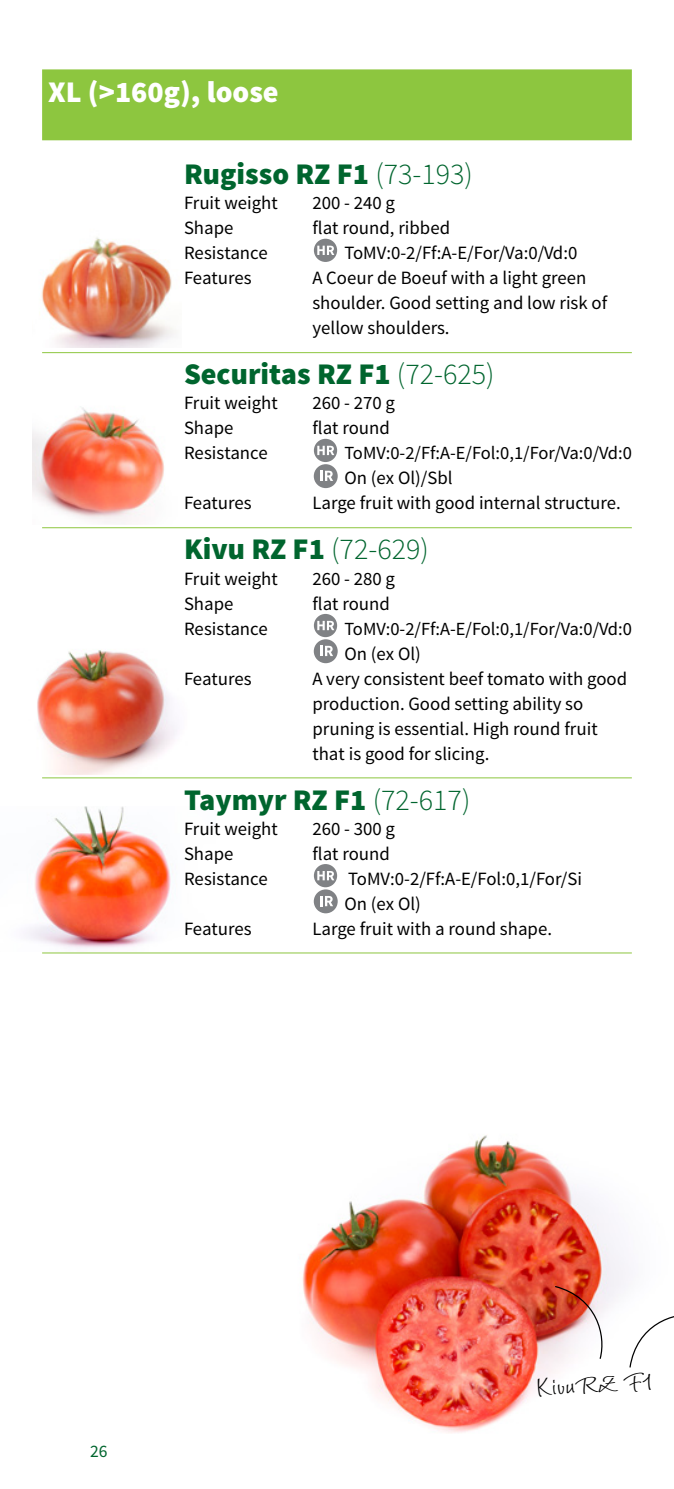
<style>
.page{position:relative;width:674px;height:1489px;background:#fff}
.page>*{position:absolute;margin:0;border:0;box-sizing:border-box;transform-origin:0 0}
.t1{font:900 30px "Source Sans Pro";color:#00652e}
.t2{font:900 30px "Source Sans Pro";color:#fff}
.t3{font:22.5px "Wiesbaden Swing Com";color:#000}
.t4{font:18.75px/25px "Source Sans Pro";color:#000}
.t5{font:18.5px "Source Sans Pro";letter-spacing:-.005em;color:#000}
.t6{font:17.5px "Source Sans Pro";color:#00652e}
.s1{font-weight:300}
</style>
<div class="page">
<img style="left:302px;top:1134px;width:328px;height:299px">
<img style="left:25px;top:806px;width:147px;height:142px">
<img style="left:37px;top:650px;width:140px;height:125px">
<div style="left:42px;top:69px;width:589px;height:71px;background:#8dc63f"></div>
<hr style="left:42px;top:352px;width:589px;height:1px;background:#8dc63f">
<hr style="left:42px;top:527px;width:589px;height:1px;background:#8dc63f">
<hr style="left:42px;top:777px;width:589px;height:1px;background:#8dc63f">
<hr style="left:42px;top:952px;width:589px;height:1px;background:#8dc63f">
<div style="left:314px;top:239px;width:23px;height:23px;background:#808285;border-radius:50%"></div>
<svg style="left:317px;top:246px;width:17px;height:9px"></svg>
<div style="left:314px;top:439px;width:23px;height:23px;background:#808285;border-radius:50%"></div>
<svg style="left:317px;top:446px;width:17px;height:9px"></svg>
<div style="left:313px;top:464px;width:24px;height:24px;background:#808285;border-radius:50%"></div>
<svg style="left:320px;top:470px;width:13px;height:11px"></svg>
<div style="left:314px;top:614px;width:23px;height:23px;background:#808285;border-radius:50%"></div>
<svg style="left:317px;top:621px;width:17px;height:9px"></svg>
<div style="left:313px;top:639px;width:24px;height:24px;background:#808285;border-radius:50%"></div>
<svg style="left:320px;top:645px;width:13px;height:11px"></svg>
<div style="left:314px;top:864px;width:23px;height:23px;background:#808285;border-radius:50%"></div>
<svg style="left:317px;top:871px;width:17px;height:9px"></svg>
<div style="left:313px;top:889px;width:24px;height:24px;background:#808285;border-radius:50%"></div>
<svg style="left:320px;top:896px;width:13px;height:10px"></svg>
<img style="left:33px;top:406px;width:131px;height:116px">
<img style="left:41px;top:237px;width:135px;height:111px">
<svg style="left:628px;top:1311px;width:45px;height:57px"></svg>
<img style="left:553px;top:1284px;width:53px;height:75px">
<h1 class="t2" style="left:48px;top:73px;width:232px">XL (&gt;160g), loose</h1>
<h1 class="t1" style="left:184px;top:155px;width:290px">Rugisso RZ F1 <span class="s1">(73-193)</span></h1>
<p class="t4" style="left:184px;top:191px;width:95px">Fruit weight</p>
<p class="t4" style="left:312px;top:191px;width:84px">200 - 240 g</p>
<p class="t4" style="left:184px;top:216px;width:51px">Shape</p>
<p class="t4" style="left:312px;top:216px;width:139px">flat round, ribbed</p>
<p class="t4" style="left:184px;top:241px;width:85px">Resistance</p>
<p class="t4" style="left:344px;top:241px;width:234px">ToMV:0-2/Ff:A-E/For/Va:0/Vd:0</p>
<p class="t4" style="left:184px;top:266px;width:69px">Features</p>
<p class="t4" style="left:312px;top:266px;width:296px">A Coeur de Boeuf with a light green shoulder. Good setting and low risk of yellow shoulders.</p>
<h1 class="t1" style="left:184px;top:355px;width:312px">Securitas RZ F1 <span class="s1">(72-625)</span></h1>
<p class="t4" style="left:184px;top:391px;width:95px">Fruit weight</p>
<p class="t4" style="left:312px;top:391px;width:84px">260 - 270 g</p>
<p class="t4" style="left:184px;top:416px;width:51px">Shape</p>
<p class="t4" style="left:312px;top:416px;width:79px">flat round</p>
<p class="t4" style="left:184px;top:441px;width:85px">Resistance</p>
<p class="t5" style="left:344px;top:442px;width:289px">ToMV:0-2/Ff:A-E/Fol:0,1/For/Va:0/Vd:0</p>
<p class="t4" style="left:344px;top:466px;width:110px">On (ex Ol)/Sbl</p>
<p class="t4" style="left:184px;top:491px;width:69px">Features</p>
<p class="t4" style="left:312px;top:491px;width:310px">Large fruit with good internal structure.</p>
<h1 class="t1" style="left:184px;top:530px;width:246px">Kivu RZ F1 <span class="s1">(72-629)</span></h1>
<p class="t4" style="left:184px;top:566px;width:95px">Fruit weight</p>
<p class="t4" style="left:312px;top:566px;width:84px">260 - 280 g</p>
<p class="t4" style="left:184px;top:591px;width:51px">Shape</p>
<p class="t4" style="left:312px;top:591px;width:79px">flat round</p>
<p class="t4" style="left:184px;top:616px;width:85px">Resistance</p>
<p class="t5" style="left:344px;top:617px;width:289px">ToMV:0-2/Ff:A-E/Fol:0,1/For/Va:0/Vd:0</p>
<p class="t4" style="left:344px;top:641px;width:78px">On (ex Ol)</p>
<p class="t4" style="left:184px;top:666px;width:69px">Features</p>
<p class="t4" style="left:312px;top:666px;width:316px">A very consistent beef tomato with good production. Good setting ability so pruning is essential. High round fruit that is good for slicing.</p>
<h1 class="t1" style="left:184px;top:780px;width:288px">Taymyr RZ F1 <span class="s1">(72-617)</span></h1>
<p class="t4" style="left:184px;top:816px;width:95px">Fruit weight</p>
<p class="t4" style="left:312px;top:816px;width:84px">260 - 300 g</p>
<p class="t4" style="left:184px;top:841px;width:51px">Shape</p>
<p class="t4" style="left:312px;top:841px;width:79px">flat round</p>
<p class="t4" style="left:184px;top:866px;width:85px">Resistance</p>
<p class="t4" style="left:344px;top:866px;width:239px">ToMV:0-2/Ff:A-E/Fol:0,1/For/Si<br>On (ex Ol)</p>
<p class="t4" style="left:184px;top:916px;width:69px">Features</p>
<p class="t4" style="left:312px;top:916px;width:241px">Large fruit with a round shape.</p>
<p class="t6" style="left:90px;top:1439px;width:19px">26</p>
<p class="t3" style="left:534px;top:1373px;width:118px;rotate:-3deg">KivuRZ F1</p>
</div>
